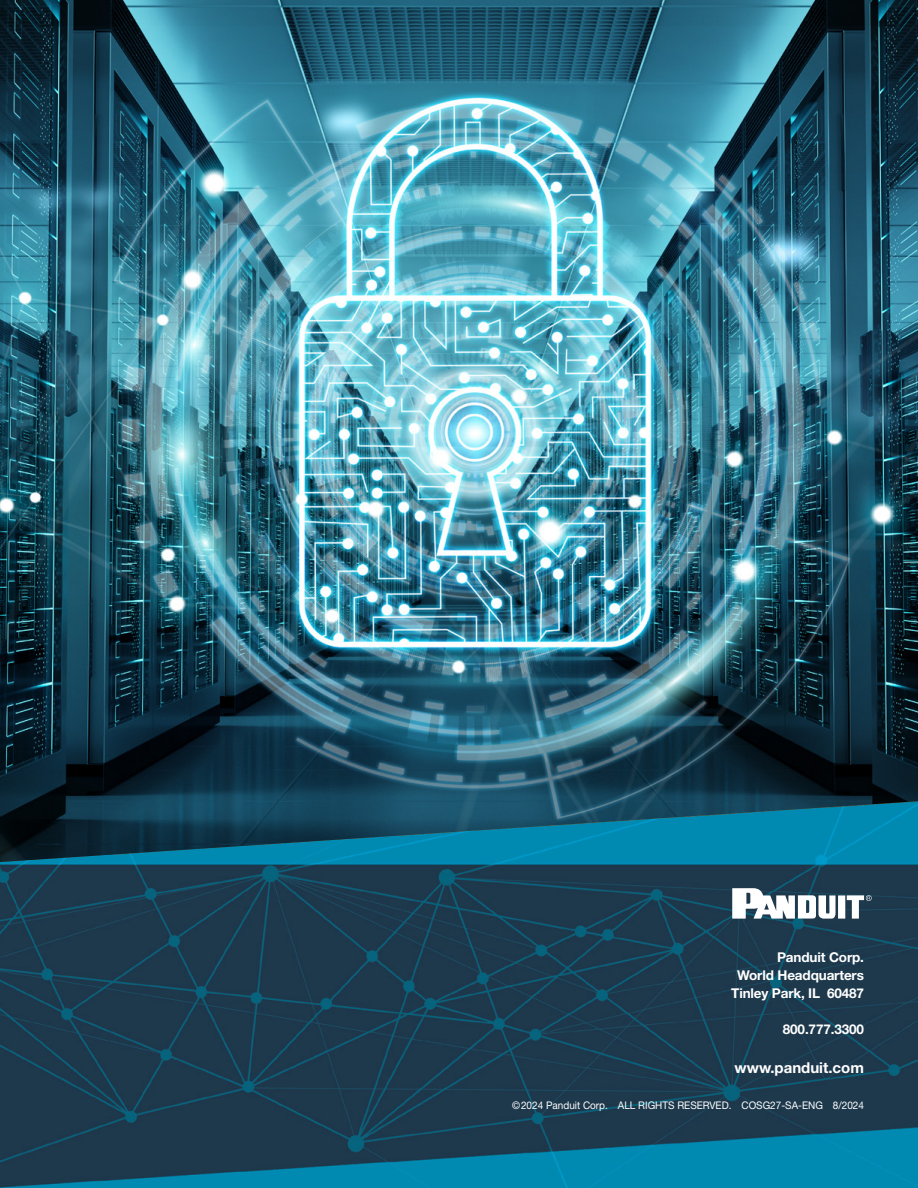
<style>
.page{position:relative;width:918px;height:1188px;background:#fff}
.page>*{position:absolute;margin:0;border:0;box-sizing:border-box;transform-origin:0 0}
.t1{font:700 15px "Helvetica Neue LT Std";color:#fff}
.t2{font:700 13.5px/18px "Helvetica Neue LT Std";letter-spacing:-.01em;color:#fff;text-align:right}
.t3{font:10.5px "Helvetica Neue LT Std";color:#fff;scale:.95 1}
</style>
<div class="page">
<img style="left:0;top:0;width:918px;height:801px">
<img style="left:0;top:801px;width:918px;height:387px">
<svg style="left:732px;top:888px;width:140px;height:31px"></svg>
<p class="t2" style="left:731px;top:948px;width:134px">Panduit Corp.<br>World Headquarters<br>Tinley Park, IL 60487</p>
<p class="t2" style="left:783px;top:1020px;width:83px">800.777.3300</p>
<p class="t1" style="left:735px;top:1058px;width:131px">www.panduit.com</p>
<p class="t3" style="left:512px;top:1098px;width:372px">©2024 Panduit Corp. ALL RIGHTS RESERVED. COSG27-SA-ENG 8/2024</p>
</div>
